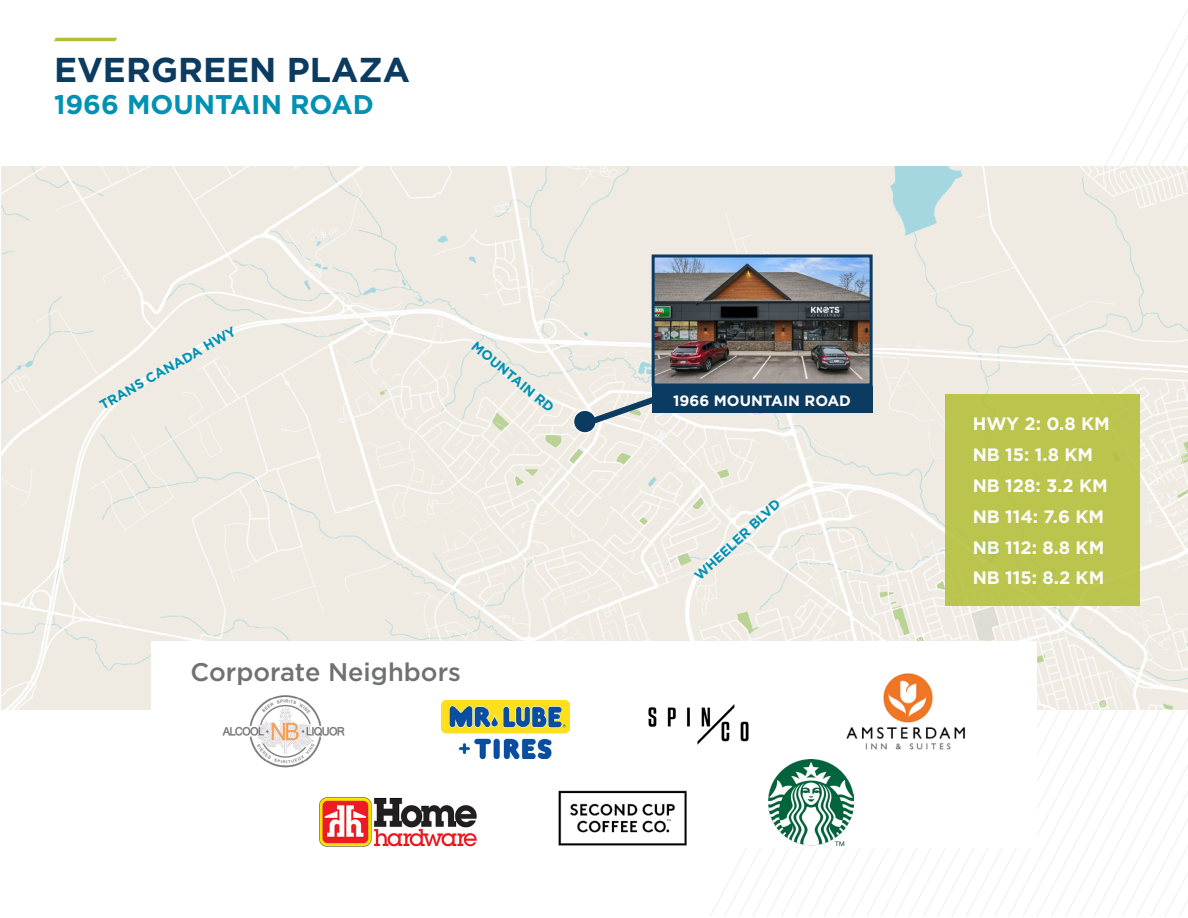
<style>
.page{position:relative;width:1188px;height:918px;background:#fff}
.page>*{position:absolute;margin:0;border:0;box-sizing:border-box;transform-origin:0 0}
.t1{font:700 34.5px "Gotham";color:#0c3b61}
.t2{font:700 27px "Gotham";color:#0091b3}
.t3{font:500 25.5px "Gotham";color:#6e7272}
.t4{font:700 18px/30.9px "Gotham";color:#fff}
.t5{font:700 15px "Gotham";color:#fff}
.t6{font:700 13.5px "Gotham";color:#0091b3}
</style>
<div class="page">
<svg style="left:710px;top:9px;width:478px;height:907px"></svg>
<img style="left:1px;top:166px;width:1187px;height:544px">
<div style="left:652px;top:386px;width:221px;height:27px;background:#0c3b61"></div>
<div style="left:946px;top:394px;width:194px;height:212px;background:#bbc44d"></div>
<div style="left:151px;top:641px;width:886px;height:207px;background:#fff"></div>
<img style="left:222px;top:695px;width:123px;height:73px">
<img style="left:441px;top:701px;width:128px;height:58px">
<img style="left:319px;top:797px;width:158px;height:50px">
<img style="left:648px;top:704px;width:101px;height:41px">
<img style="left:558px;top:790px;width:129px;height:56px">
<img style="left:768px;top:760px;width:85px;height:86px">
<img style="left:846px;top:673px;width:119px;height:77px">
<div style="left:574px;top:410px;width:22px;height:23px;background:#0c3b61;border-radius:50%"></div>
<div style="left:573px;top:410px;width:24px;height:23px;border:1px solid #fff;border-radius:50%"></div>
<svg style="left:54px;top:38px;width:63px;height:3px"></svg>
<svg style="left:587px;top:389px;width:84px;height:39px"></svg>
<img style="left:656px;top:258px;width:213px;height:124px">
<div style="left:652px;top:254px;width:221px;height:132px;border:3px solid #0c3b61"></div>
<h1 class="t1" style="left:54px;top:47px;width:358px">EVERGREEN PLAZA</h1>
<h2 class="t2" style="left:54px;top:86px;width:321px">1966 MOUNTAIN ROAD</h2>
<p class="t6" style="left:96px;top:398px;width:155px;rotate:-29deg">TRANS CANADA HWY</p>
<p class="t6" style="left:480px;top:337px;width:103px;rotate:40deg">MOUNTAIN RD</p>
<h3 class="t3" style="left:190px;top:655px;width:272px">Corporate Neighbors</h3>
<p class="t5" style="left:673px;top:391px;width:179px">1966 MOUNTAIN ROAD</p>
<p class="t6" style="left:690px;top:571px;width:113px;rotate:-43deg">WHEELER BLVD</p>
<p class="t4" style="left:973px;top:408px;width:139px">HWY 2: 0.8 KM<br>NB 15: 1.8 KM<br>NB 128: 3.2 KM<br>NB 114: 7.6 KM<br>NB 112: 8.8 KM<br>NB 115: 8.2 KM</p>
</div>
